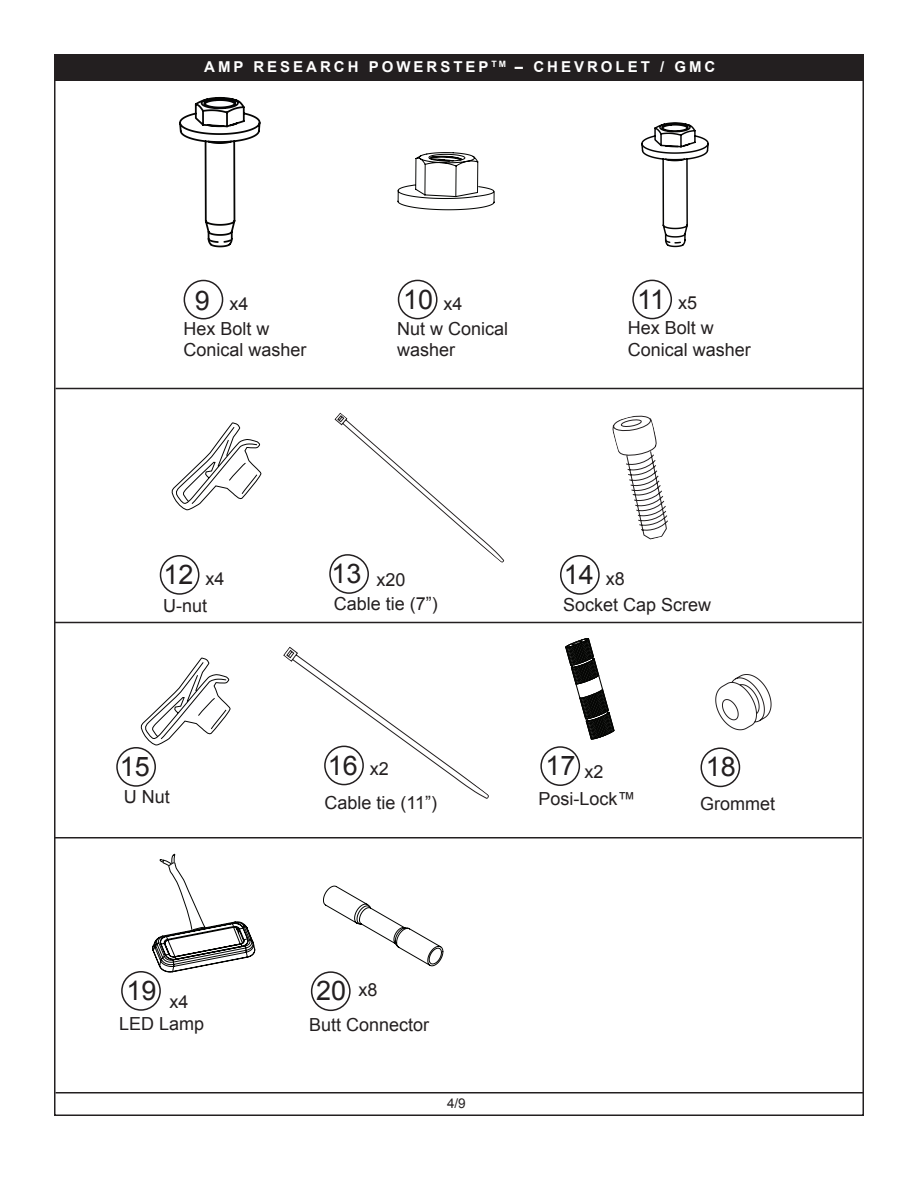
<style>
.page{position:relative;width:918px;height:1188px;background:#fff}
.page>*{position:absolute;margin:0;border:0;box-sizing:border-box;transform-origin:0 0}
.t1{font:27px "Arial";color:#231f20}
.t2{font:18px/21.6px "Arial";color:#231f20}
.t3{font:700 15px "Arial";letter-spacing:.2em;color:#fff}
.t4{font:13.5px "Arial";color:#231f20}
.s1{font-size:18px}
</style>
<div class="page">
<div style="left:54px;top:55px;width:809px;height:26px;background:#231f20"></div>
<svg style="left:716px;top:674px;width:55px;height:56px"></svg>
<div style="left:329px;top:554px;width:40px;height:40px;border:2px solid #231f20;border-radius:19px"></div>
<div style="left:560px;top:555px;width:40px;height:40px;border:2px solid #231f20;border-radius:50%"></div>
<div style="left:700px;top:747px;width:40px;height:40px;border:2px solid #231f20;border-radius:50%"></div>
<svg style="left:332px;top:412px;width:173px;height:151px"></svg>
<svg style="left:612px;top:415px;width:56px;height:125px"></svg>
<svg style="left:283px;top:646px;width:206px;height:153px"></svg>
<div style="left:632px;top:280px;width:40px;height:39px;border:2px solid #231f20;border-radius:50%"></div>
<svg style="left:172px;top:423px;width:89px;height:87px"></svg>
<div style="left:160px;top:555px;width:39px;height:40px;border:2px solid #231f20;border-radius:50%"></div>
<div style="left:184px;top:280px;width:39px;height:39px;border:2px solid #231f20;border-radius:50%"></div>
<div style="left:398px;top:280px;width:40px;height:39px;border:2px solid #231f20;border-radius:50%"></div>
<div style="left:121px;top:971px;width:40px;height:40px;border:2px solid #231f20;border-radius:50%"></div>
<hr style="left:56px;top:1092px;width:808px;height:2px;background:#231f20">
<svg style="left:152px;top:853px;width:103px;height:120px"></svg>
<div style="left:311px;top:971px;width:40px;height:40px;border:2px solid #231f20;border-radius:50%"></div>
<svg style="left:323px;top:886px;width:120px;height:80px"></svg>
<svg style="left:141px;top:658px;width:89px;height:87px"></svg>
<div style="left:116px;top:747px;width:40px;height:40px;border:2px solid #231f20;border-radius:50%"></div>
<svg style="left:641px;top:122px;width:68px;height:125px"></svg>
<svg style="left:179px;top:97px;width:81px;height:150px"></svg>
<svg style="left:398px;top:152px;width:96px;height:58px"></svg>
<div style="left:540px;top:746px;width:40px;height:40px;border:2px solid #231f20;border-radius:50%"></div>
<svg style="left:566px;top:638px;width:49px;height:102px"></svg>
<hr style="left:56px;top:388px;width:808px;height:1px;background:#231f20">
<hr style="left:54px;top:622px;width:808px;height:1px;background:#231f20">
<hr style="left:54px;top:837px;width:808px;height:1px;background:#231f20">
<p class="t3" style="left:204px;top:57px;width:513px">AMP RESEARCH POWERSTEP <sup>TM</sup> – CHEVROLET / GMC</p>
<h1 class="t1" style="left:195px;top:282px;width:17px">9</h1>
<h1 class="t1" style="left:403px;top:281px;width:61px">10 <span class="s1">x4</span></h1>
<p class="t2" style="left:397px;top:318px;width:113px">Nut w Conical washer</p>
<p class="t2" style="left:183px;top:291px;width:88px;line-height:25.2px;text-indent:46px">x4<br>Hex Bolt w</p>
<p class="t2" style="left:183px;top:340px;width:125px">Conical washer</p>
<h1 class="t1" style="left:637px;top:281px;width:62px">11 <span class="s1">x5</span></h1>
<p class="t2" style="left:628px;top:317px;width:125px">Hex Bolt w<br>Conical washer</p>
<h1 class="t1" style="left:163px;top:557px;width:63px">12 <span class="s1">x4</span></h1>
<p class="t2" style="left:163px;top:595px;width:46px">U-nut</p>
<h1 class="t1" style="left:331px;top:556px;width:32px">13</h1>
<p class="t2" style="left:376px;top:569px;width:31px">x20</p>
<p class="t2" style="left:334px;top:593px;width:106px">Cable tie (7”)</p>
<h1 class="t1" style="left:564px;top:557px;width:63px">14 <span class="s1">x8</span></h1>
<p class="t2" style="left:563px;top:594px;width:150px">Socket Cap Screw</p>
<h1 class="t1" style="left:328px;top:747px;width:63px">16 <span class="s1">x2</span></h1>
<h1 class="t1" style="left:120px;top:749px;width:32px">15</h1>
<h1 class="t1" style="left:546px;top:748px;width:32px">17</h1>
<p class="t2" style="left:538px;top:788px;width:99px">Posi-Lock™</p>
<p class="t2" style="left:585px;top:761px;width:21px">x2</p>
<p class="t2" style="left:124px;top:786px;width:48px">U Nut</p>
<p class="t2" style="left:324px;top:792px;width:114px">Cable tie (11”)</p>
<h1 class="t1" style="left:126px;top:973px;width:32px">19</h1>
<p class="t2" style="left:119px;top:1013px;width:87px">LED Lamp</p>
<p class="t2" style="left:170px;top:991px;width:21px">x4</p>
<h1 class="t1" style="left:316px;top:973px;width:32px">20</h1>
<p class="t2" style="left:309px;top:1014px;width:122px">Butt Connector</p>
<p class="t2" style="left:359px;top:980px;width:21px">x8</p>
<p class="t4" style="left:447px;top:1095px;width:20px">4/9</p>
<h1 class="t1" style="left:706px;top:749px;width:32px">18</h1>
<p class="t2" style="left:700px;top:793px;width:77px">Grommet</p>
</div>
